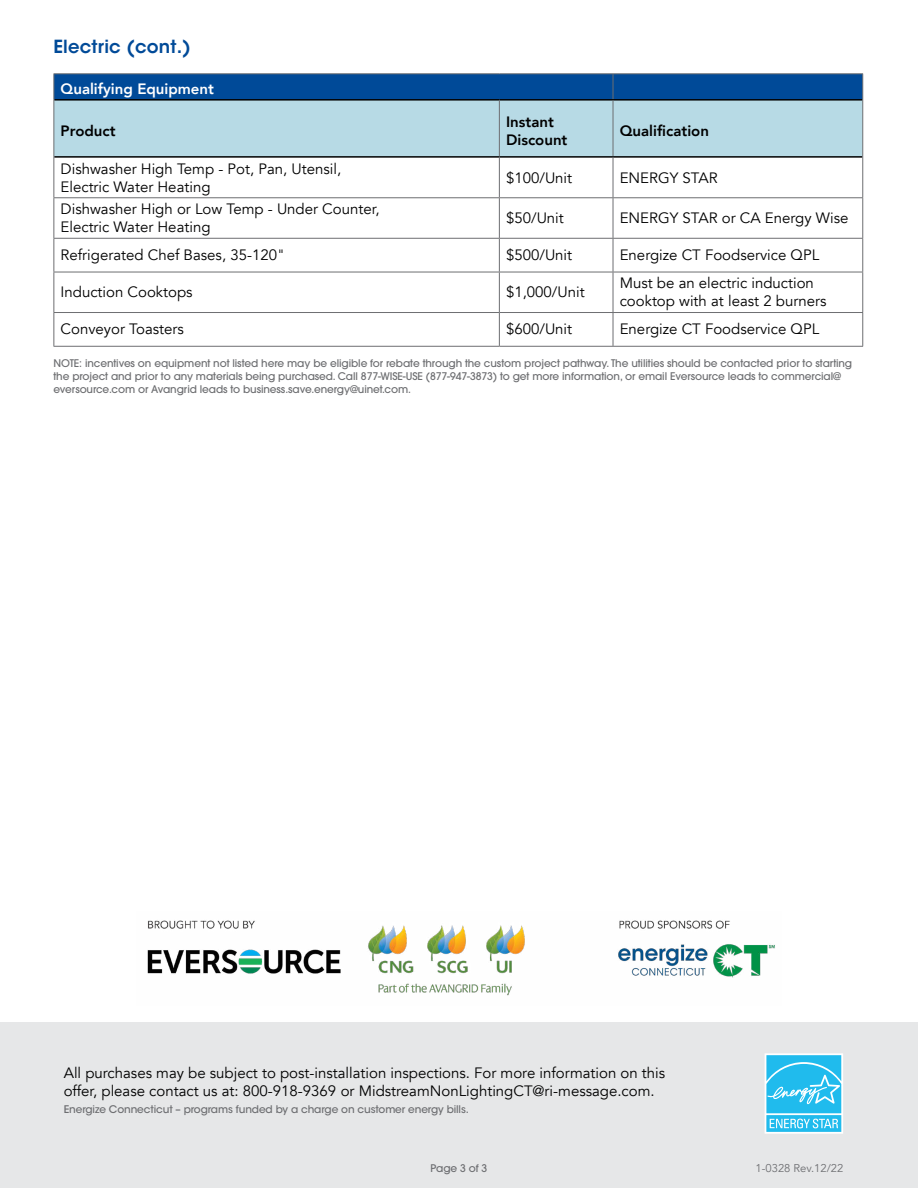
<style>
.page{position:relative;width:918px;height:1188px;background:#fff}
.page>*{position:absolute;margin:0;border:0;box-sizing:border-box;transform-origin:0 0}
.t1{font:600 18px "ITC Avant Garde Std";letter-spacing:.01em;color:#004a98}
.t2{font:15px/18px "Avenir";color:#000}
.t3{font:800 15px/18px "Avenir";color:#000}
.t4{font:800 15px "Avenir";color:#fff}
.t5{font:11.25px "Avenir";color:#6d6e71}
.TERMS__Copy{font:500 10.5px/12.6px "ITC Avant Garde Pro";letter-spacing:-.01em;color:#6d6e71}
.t6{font:500 10.5px "ITC Avant Garde Std";letter-spacing:-.01em;color:#6d6e71}
</style>
<div class="page">
<div style="left:54px;top:101px;width:808px;height:55px;background:#b7dae5"></div>
<hr style="left:54px;top:99px;width:445px;height:2px;background:#000">
<hr style="left:499px;top:99px;width:114px;height:2px;background:#000">
<hr style="left:613px;top:99px;width:249px;height:2px;background:#000">
<hr style="left:54px;top:156px;width:445px;height:2px;background:#000">
<hr style="left:499px;top:156px;width:114px;height:2px;background:#000">
<hr style="left:613px;top:156px;width:249px;height:2px;background:#000">
<hr style="left:499px;top:101px;width:1px;height:55px;background:#6d6e71">
<hr style="left:613px;top:101px;width:1px;height:55px;background:#6d6e71">
<hr style="left:862px;top:100px;width:1px;height:57px;background:#6d6e71">
<hr style="left:499px;top:158px;width:1px;height:39px;background:#6d6e71">
<hr style="left:613px;top:158px;width:1px;height:39px;background:#6d6e71">
<hr style="left:862px;top:157px;width:1px;height:40px;background:#6d6e71">
<hr style="left:499px;top:198px;width:1px;height:40px;background:#6d6e71">
<hr style="left:613px;top:198px;width:1px;height:40px;background:#6d6e71">
<hr style="left:862px;top:198px;width:1px;height:40px;background:#6d6e71">
<hr style="left:499px;top:239px;width:1px;height:33px;background:#6d6e71">
<hr style="left:613px;top:239px;width:1px;height:33px;background:#6d6e71">
<hr style="left:862px;top:239px;width:1px;height:33px;background:#6d6e71">
<hr style="left:499px;top:272px;width:1px;height:40px;background:#6d6e71">
<hr style="left:613px;top:272px;width:1px;height:40px;background:#6d6e71">
<hr style="left:862px;top:272px;width:1px;height:40px;background:#6d6e71">
<hr style="left:499px;top:313px;width:1px;height:33px;background:#6d6e71">
<hr style="left:613px;top:313px;width:1px;height:33px;background:#6d6e71">
<hr style="left:862px;top:313px;width:1px;height:33px;background:#6d6e71">
<hr style="left:53px;top:73px;width:446px;height:1px;background:#6d6e71">
<hr style="left:499px;top:73px;width:114px;height:1px;background:#6d6e71">
<hr style="left:613px;top:73px;width:250px;height:1px;background:#6d6e71">
<svg style="left:53px;top:74px;width:810px;height:26px;background:#024891"></svg>
<hr style="left:53px;top:100px;width:1px;height:57px;background:#6d6e71">
<hr style="left:53px;top:157px;width:1px;height:40px;background:#6d6e71">
<hr style="left:53px;top:197px;width:446px;height:1px;background:#6d6e71">
<hr style="left:53px;top:198px;width:1px;height:40px;background:#6d6e71">
<hr style="left:499px;top:197px;width:114px;height:1px;background:#6d6e71">
<hr style="left:613px;top:197px;width:250px;height:1px;background:#6d6e71">
<hr style="left:53px;top:238px;width:446px;height:1px;background:#6d6e71">
<hr style="left:53px;top:239px;width:1px;height:33px;background:#6d6e71">
<hr style="left:499px;top:238px;width:114px;height:1px;background:#6d6e71">
<hr style="left:613px;top:238px;width:250px;height:1px;background:#6d6e71">
<hr style="left:53px;top:272px;width:446px;height:1px;background:#6d6e71">
<hr style="left:53px;top:272px;width:1px;height:40px;background:#6d6e71">
<hr style="left:499px;top:272px;width:114px;height:1px;background:#6d6e71">
<hr style="left:613px;top:272px;width:250px;height:1px;background:#6d6e71">
<hr style="left:53px;top:312px;width:446px;height:1px;background:#6d6e71">
<hr style="left:53px;top:313px;width:1px;height:33px;background:#6d6e71">
<hr style="left:499px;top:312px;width:114px;height:1px;background:#6d6e71">
<hr style="left:613px;top:312px;width:250px;height:1px;background:#6d6e71">
<hr style="left:53px;top:346px;width:446px;height:1px;background:#6d6e71">
<hr style="left:499px;top:346px;width:114px;height:1px;background:#6d6e71">
<hr style="left:613px;top:346px;width:250px;height:1px;background:#6d6e71">
<img style="left:147px;top:920px;width:628px;height:76px">
<div style="left:0;top:1023px;width:918px;height:165px;background:#e6e7e8"></div>
<svg style="left:765px;top:1053px;width:78px;height:81px;background:#54caf0"></svg>
<p class="t1" style="left:53px;top:35px;width:139px">Electric (cont.)</p>
<p class="t4" style="left:61px;top:77px;width:155px">Qualifying Equipment</p>
<p class="t3" style="left:61px;top:122px;width:57px">Product</p>
<p class="t3" style="left:506px;top:113px;width:63px">Instant<br>Discount</p>
<p class="t3" style="left:620px;top:122px;width:91px">Qualification</p>
<p class="t2" style="left:61px;top:160px;width:282px">Dishwasher High Temp - Pot, Pan, Utensil,<br>Electric Water Heating</p>
<p class="t2" style="left:506px;top:169px;width:68px">$100/Unit</p>
<p class="t2" style="left:620px;top:169px;width:99px">ENERGY STAR</p>
<p class="t2" style="left:61px;top:200px;width:320px">Dishwasher High or Low Temp - Under Counter,<br>Electric Water Heating</p>
<p class="t2" style="left:506px;top:209px;width:59px">$50/Unit</p>
<p class="t2" style="left:620px;top:209px;width:230px">ENERGY STAR or CA Energy Wise</p>
<p class="t2" style="left:61px;top:246px;width:226px">Refrigerated Chef Bases, 35-120"</p>
<p class="t2" style="left:506px;top:246px;width:68px">$500/Unit</p>
<p class="t2" style="left:620px;top:246px;width:201px">Energize CT Foodservice QPL</p>
<p class="t2" style="left:61px;top:283px;width:134px">Induction Cooktops</p>
<p class="t2" style="left:506px;top:283px;width:80px">$1,000/Unit</p>
<p class="t2" style="left:620px;top:274px;width:208px">Must be an electric induction cooktop with at least 2 burners</p>
<p class="t2" style="left:61px;top:320px;width:125px">Conveyor Toasters</p>
<p class="t2" style="left:506px;top:320px;width:68px">$600/Unit</p>
<p class="t2" style="left:620px;top:320px;width:201px">Energize CT Foodservice QPL</p>
<p class="TERMS__Copy" style="left:53px;top:357px;width:800px">NOTE: incentives on equipment not listed here may be eligible for rebate through the custom project pathway. The utilities should be contacted prior to starting the project and prior to any materials being purchased. Call 877-WISE-USE (877-947-3873) to get more information, or email Eversource leads to commercial@ eversource.com or Avangrid leads to business.save.energy@uinet.com.</p>
<p class="t2" style="left:64px;top:1064px;width:603px">All purchases may be subject to post-installation inspections. For more information on this offer, please contact us at: 800-918-9369 or MidstreamNonLightingCT@ri-message.com.</p>
<p class="t6" style="left:64px;top:1103px;width:407px">Energize Connecticut – programs funded by a charge on customer energy bills.</p>
<p class="TERMS__Copy" style="left:431px;top:1162px;width:58px">Page 3 of 3</p>
<p class="t5" style="left:756px;top:1161px;width:89px">1-0328 Rev.12/22</p>
</div>
